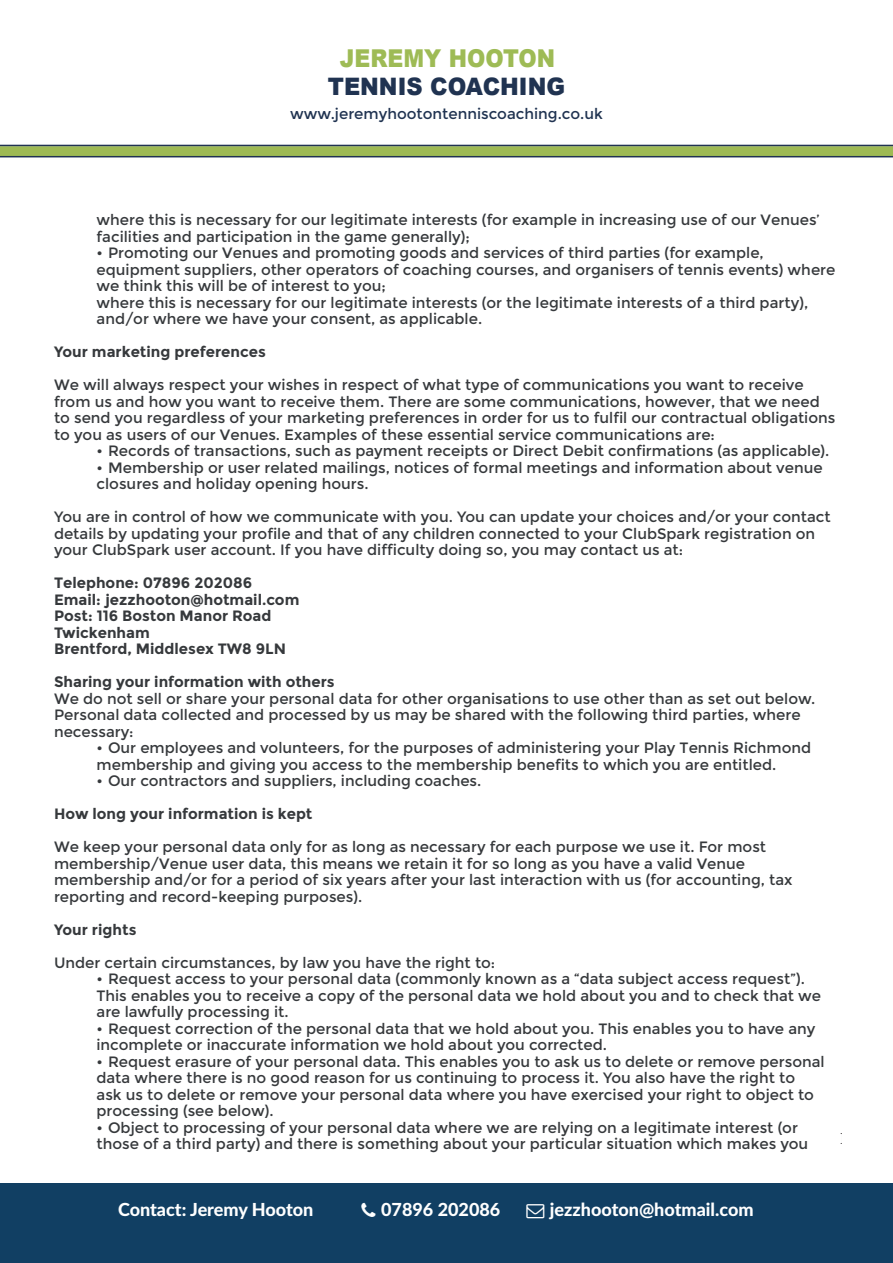
<style>
.page{position:relative;width:893px;height:1263px;background:#fff}
.page>*{position:absolute;margin:0;border:0;box-sizing:border-box;transform-origin:0 0}
.t1{font:900 24.6px "Arial";color:#9ebb55;scale:.9 1}
.t2{font:900 24px "Arial";color:#203351;scale:.93 1}
.t3{font:800 18px "Lato";color:#fff}
.t4{font:18px "Minion Pro";color:#231f20}
.Body{font:15px/16.5px "Montserrat";color:#36393c}
.Body-2{font:700 15px "Montserrat";color:#36393c}
.t5{font:15px "Montserrat";color:#203351}
</style>
<div class="page">
<div style="left:0;top:1183px;width:893px;height:80px;background:#113f63"></div>
<div style="left:0;top:146px;width:893px;height:11px;background:#9eba54"></div>
<hr style="left:0;top:145px;width:893px;height:1px;background:#213352">
<hr style="left:0;top:156px;width:893px;height:1px;background:#213352">
<h1 class="t1" style="left:340px;top:40px;width:241px">JEREMY HOOTON</h1>
<h2 class="t2" style="left:328px;top:69px;width:257px">TENNIS COACHING</h2>
<p class="t5" style="left:290px;top:105px;width:314px">www.jeremyhootontenniscoaching.co.uk</p>
<p class="Body" style="left:97px;top:212px;width:725px">where this is necessary for our legitimate interests (for example in increasing use of our Venues’ facilities and participation in the game generally);</p>
<p class="Body" style="left:97px;top:245px;width:740px">• Promoting our Venues and promoting goods and services of third parties (for example, equipment suppliers, other operators of coaching courses, and organisers of tennis events) where we think this will be of interest to you;</p>
<p class="Body" style="left:97px;top:294px;width:713px">where this is necessary for our legitimate interests (or the legitimate interests of a third party), and/or where we have your consent, as applicable.</p>
<p class="Body-2" style="left:54px;top:343px;width:213px">Your marketing preferences</p>
<p class="Body" style="left:54px;top:377px;width:783px">We will always respect your wishes in respect of what type of communications you want to receive from us and how you want to receive them. There are some communications, however, that we need to send you regardless of your marketing preferences in order for us to fulfil our contractual obligations to you as users of our Venues. Examples of these essential service communications are:</p>
<p class="Body" style="left:97px;top:443px;width:734px">• Records of transactions, such as payment receipts or Direct Debit confirmations (as applicable).</p>
<p class="Body" style="left:97px;top:459px;width:728px">• Membership or user related mailings, notices of formal meetings and information about venue closures and holiday opening hours.</p>
<p class="Body" style="left:54px;top:509px;width:778px">You are in control of how we communicate with you. You can update your choices and/or your contact details by updating your profile and that of any children connected to your ClubSpark registration on your ClubSpark user account. If you have difficulty doing so, you may contact us at:</p>
<p class="Body-2" style="left:54px;top:574px;width:200px">Telephone: 07896 202086</p>
<p class="Body-2" style="left:54px;top:590px;width:247px">Email: jezzhooton@hotmail.com</p>
<p class="Body-2" style="left:54px;top:607px;width:219px">Post: 116 Boston Manor Road</p>
<p class="Body-2" style="left:54px;top:623px;width:97px">Twickenham</p>
<p class="Body-2" style="left:54px;top:640px;width:233px">Brentford, Middlesex TW8 9LN</p>
<p class="Body-2" style="left:54px;top:673px;width:282px">Sharing your information with others</p>
<p class="Body" style="left:54px;top:690px;width:763px">We do not sell or share your personal data for other organisations to use other than as set out below.</p>
<p class="Body" style="left:54px;top:707px;width:748px">Personal data collected and processed by us may be shared with the following third parties, where necessary:</p>
<p class="Body" style="left:97px;top:740px;width:716px">• Our employees and volunteers, for the purposes of administering your Play Tennis Richmond membership and giving you access to the membership benefits to which you are entitled.</p>
<p class="Body" style="left:97px;top:773px;width:386px">• Our contractors and suppliers, including coaches.</p>
<p class="Body-2" style="left:54px;top:805px;width:260px">How long your information is kept</p>
<p class="Body" style="left:54px;top:839px;width:740px">We keep your personal data only for as long as necessary for each purpose we use it. For most membership/Venue user data, this means we retain it for so long as you have a valid Venue membership and/or for a period of six years after your last interaction with us (for accounting, tax reporting and record-keeping purposes).</p>
<p class="Body-2" style="left:54px;top:920px;width:84px">Your rights</p>
<p class="Body" style="left:54px;top:954px;width:443px">Under certain circumstances, by law you have the right to:</p>
<p class="Body" style="left:97px;top:971px;width:726px">• Request access to your personal data (commonly known as a “data subject access request”).<br>This enables you to receive a copy of the personal data we hold about you and to check that we are lawfully processing it.</p>
<p class="Body" style="left:97px;top:1020px;width:720px">• Request correction of the personal data that we hold about you. This enables you to have any incomplete or inaccurate information we hold about you corrected.</p>
<p class="Body" style="left:97px;top:1053px;width:730px">• Request erasure of your personal data. This enables you to ask us to delete or remove personal data where there is no good reason for us continuing to process it. You also have the right to<br>ask us to delete or remove your personal data where you have exercised your right to object to processing (see below).</p>
<p class="Body" style="left:97px;top:1119px;width:713px">• Object to processing of your personal data where we are relying on a legitimate interest (or those of a third party) and there is something about your particular situation which makes you</p>
<p class="t4" style="left:839px;top:1126px;width:19px">14</p>
<p class="t3" style="left:118px;top:1196px;width:197px">Contact: Jeremy Hooton</p>
<p class="t3" style="left:381px;top:1196px;width:121px">07896 202086</p>
<p class="t3" style="left:550px;top:1196px;width:205px">jezzhooton@hotmail.com</p>
</div>
